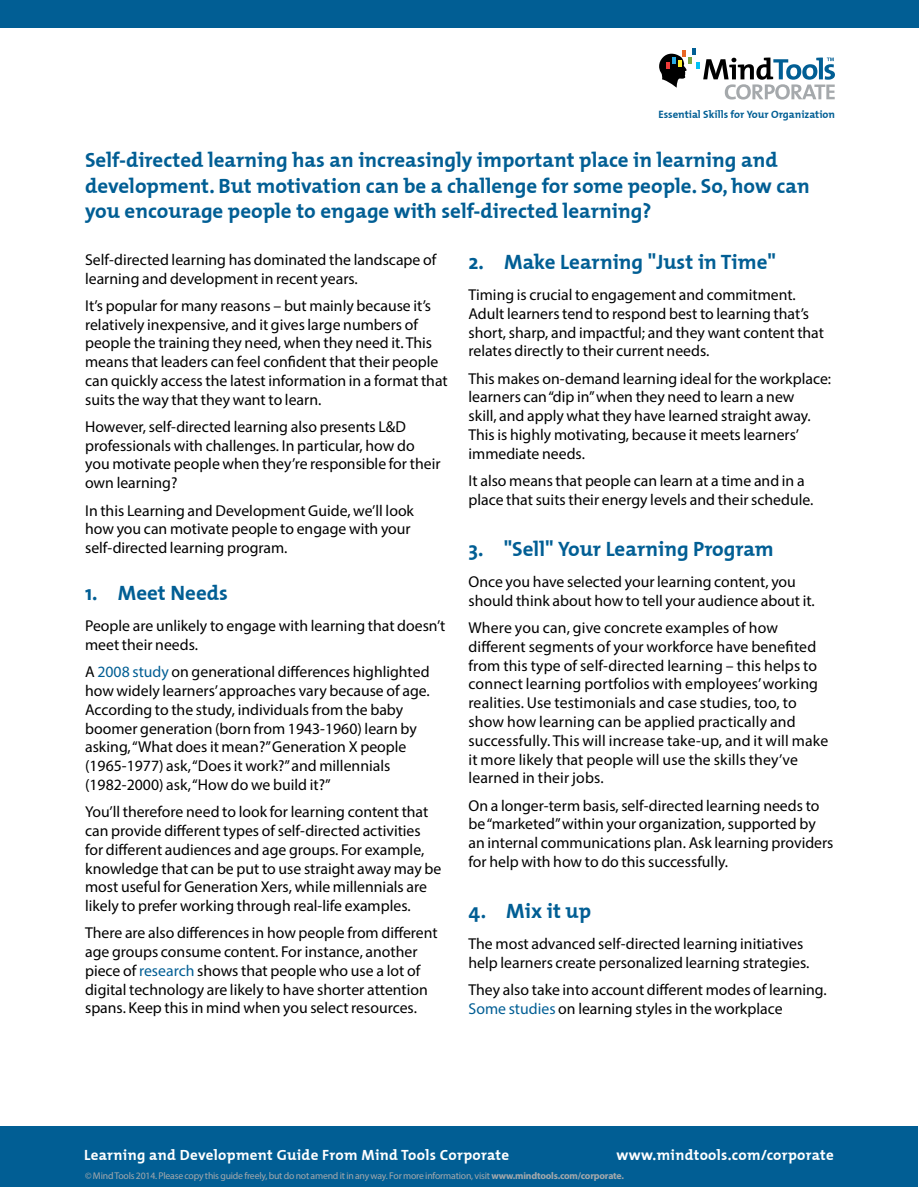
<style>
.page{position:relative;width:919px;height:1187px;background:#fff}
.page>*{position:absolute;margin:0;border:0;box-sizing:border-box;transform-origin:0 0}
.t1{font:700 21px/25.5px "The Mix Plain";color:#015e94}
.t2{font:15.75px/18.8px "Myriad Pro";color:#000}
.t3{font:700 15px "The Mix Plain";letter-spacing:.02em;color:#fff}
.t4{font:700 10.8px "The Mix Plain";color:#015e94}
.t5{font:9.75px "Myriad Pro";letter-spacing:-.02em;color:#a5a9ac}
.s1{color:#015e94}
.s2{font-weight:700}
</style>
<div class="page">
<div style="left:1px;top:1126px;width:917px;height:60px;background:#015e94"></div>
<svg style="left:659px;top:48px;width:175px;height:51px"></svg>
<div style="left:0;top:0;width:918px;height:27px;background:#015e94"></div>
<p class="t4" style="left:658px;top:105px;width:178px">Essential Skills for Your Organization</p>
<h1 class="t1" style="left:85px;top:147px;width:726px">Self-directed learning has an increasingly important place in learning and development. But motivation can be a challenge for some people. So, how can you encourage people to engage with self-directed learning?</h1>
<p class="t2" style="left:85px;top:250px;width:353px">Self-directed learning has dominated the landscape of learning and development in recent years.</p>
<p class="t2" style="left:85px;top:296px;width:364px">It’s popular for many reasons – but mainly because it’s relatively inexpensive, and it gives large numbers of people the training they need, when they need it. This means that leaders can feel confident that their people can quickly access the latest information in a format that suits the way that they want to learn.</p>
<p class="t2" style="left:85px;top:417px;width:357px">However, self-directed learning also presents L&amp;D professionals with challenges. In particular, how do you motivate people when they’re responsible for their own learning?</p>
<p class="t2" style="left:85px;top:500px;width:330px">In this Learning and Development Guide, we’ll look how you can motivate people to engage with your self-directed learning program.</p>
<h1 class="t1" style="left:85px;top:579px;width:144px">1. Meet Needs</h1>
<p class="t2" style="left:85px;top:616px;width:362px">People are unlikely to engage with learning that doesn’t meet their needs.</p>
<p class="t2" style="left:85px;top:662px;width:346px">A <span class="s1">2008 study</span> on generational differences highlighted how widely learners’ approaches vary because of age.<br>According to the study, individuals from the baby boomer generation (born from 1943-1960) learn by asking, “What does it mean?” Generation X people (1965-1977) ask, “Does it work?” and millennials (1982-2000) ask, “How do we build it?”</p>
<p class="t2" style="left:85px;top:802px;width:358px">You’ll therefore need to look for learning content that can provide different types of self-directed activities for different audiences and age groups. For example, knowledge that can be put to use straight away may be most useful for Generation Xers, while millennials are likely to prefer working through real-life examples.</p>
<p class="t2" style="left:85px;top:923px;width:354px">There are also differences in how people from different age groups consume content. For instance, another piece of <span class="s1">research</span> shows that people who use a lot of digital technology are likely to have shorter attention spans. Keep this in mind when you select resources.</p>
<h1 class="t1" style="left:468px;top:248px;width:309px">2. Make Learning "Just in Time"</h1>
<p class="t2" style="left:468px;top:285px;width:357px">Timing is crucial to engagement and commitment.<br>Adult learners tend to respond best to learning that’s short, sharp, and impactful; and they want content that relates directly to their current needs.</p>
<p class="t2" style="left:468px;top:368px;width:364px">This makes on-demand learning ideal for the workplace: learners can “dip in” when they need to learn a new<br>skill, and apply what they have learned straight away.<br>This is highly motivating, because it meets learners’ immediate needs.</p>
<p class="t2" style="left:468px;top:471px;width:346px">It also means that people can learn at a time and in a place that suits their energy levels and their schedule.</p>
<h1 class="t1" style="left:468px;top:535px;width:307px">3. "Sell" Your Learning Program</h1>
<p class="t2" style="left:468px;top:572px;width:348px">Once you have selected your learning content, you should think about how to tell your audience about it.</p>
<p class="t2" style="left:468px;top:618px;width:361px">Where you can, give concrete examples of how different segments of your workforce have benefited from this type of self-directed learning – this helps to connect learning portfolios with employees’ working realities. Use testimonials and case studies, too, to show how learning can be applied practically and successfully. This will increase take-up, and it will make it more likely that people will use the skills they’ve learned in their jobs.</p>
<p class="t2" style="left:468px;top:795px;width:366px">On a longer-term basis, self-directed learning needs to be “marketed” within your organization, supported by an internal communications plan. Ask learning providers for help with how to do this successfully.</p>
<h1 class="t1" style="left:468px;top:897px;width:124px">4. Mix it up</h1>
<p class="t2" style="left:468px;top:934px;width:342px">The most advanced self-directed learning initiatives help learners create personalized learning strategies.</p>
<p class="t2" style="left:468px;top:980px;width:359px">They also take into account different modes of learning.<br><span class="s1">Some studies</span> on learning styles in the workplace</p>
<p class="t3" style="left:84px;top:1142px;width:426px">Learning and Development Guide From Mind Tools Corporate</p>
<p class="t3" style="left:616px;top:1142px;width:219px">www.mindtools.com/corporate</p>
<p class="t5" style="left:85px;top:1169px;width:540px">© Mind Tools 2014. Please copy this guide freely, but do not amend it in any way. For more information, visit <span class="s2">www.mindtools.com/corporate.</span></p>
</div>
